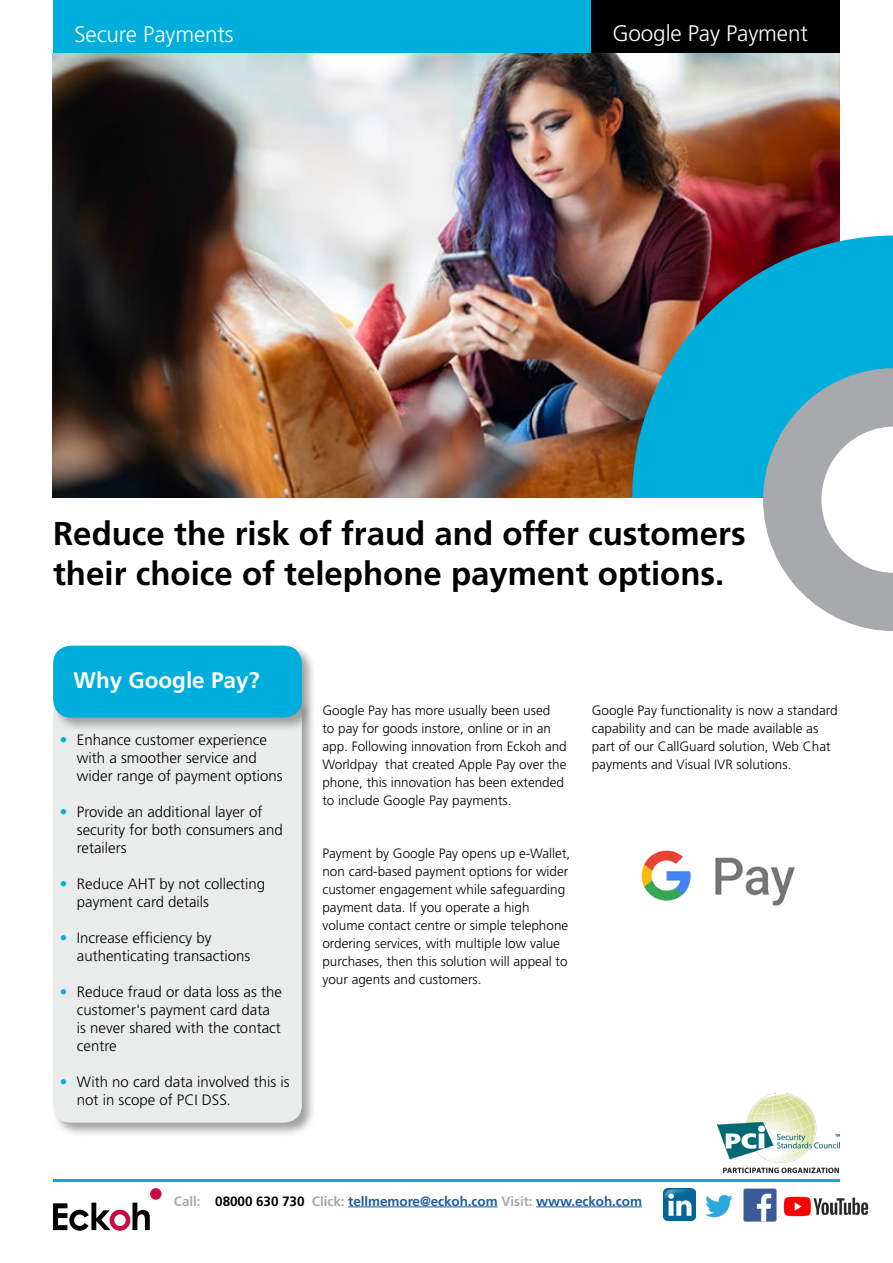
<style>
.page{position:relative;width:893px;height:1263px;background:#fff}
.page>*{position:absolute;margin:0;border:0;box-sizing:border-box;transform-origin:0 0}
.t1{font:700 33px/39.6px "Frutiger LT Std";color:#000}
.t2{font:300 22.5px "Frutiger LT Std";letter-spacing:-.005em;color:#fff}
.t3{font:700 22.5px "Frutiger LT Std";color:#fff}
.t4{font:300 15px/18px "Frutiger LT Std";color:#000}
.t5{font:300 13.5px/18px "Frutiger LT Std";color:#000}
.t6{font:700 13.5px "Frutiger LT Std";letter-spacing:-.005em;color:#215e9e}
.s1{color:#00aedb}
.s2{color:#a7a9ac}
.s3{color:#000}
</style>
<div class="page">
<hr style="left:53px;top:1179px;width:786px;height:3px;background:#00aedb">
<svg style="left:53px;top:1203px;width:97px;height:28px"></svg>
<div style="left:150px;top:1188px;width:12px;height:12px;background:#c60c46;border-radius:50%"></div>
<img style="left:663px;top:1188px;width:32px;height:33px">
<img style="left:705px;top:1194px;width:28px;height:24px">
<img style="left:783px;top:1196px;width:86px;height:21px">
<img style="left:743px;top:1188px;width:33px;height:34px">
<hr style="left:348px;top:1206px;width:150px;height:1px;background:#215e9e">
<hr style="left:536px;top:1206px;width:106px;height:1px;background:#215e9e">
<div style="left:591px;top:0;width:249px;height:53px;background:#000"></div>
<div style="left:53px;top:0;width:538px;height:53px;background:#00aedb"></div>
<div style="left:51px;top:696px;width:265px;height:441px;background:#828383;opacity:.75"></div>
<div style="left:53px;top:698px;width:249px;height:425px;background:#eaeceb;border-radius:18px"></div>
<div style="left:51px;top:644px;width:265px;height:88px;background:#828383;opacity:.75"></div>
<div style="left:53px;top:646px;width:249px;height:72px;background:#00aedb;border-radius:18px"></div>
<img style="left:718px;top:1093px;width:122px;height:79px">
<img style="left:52px;top:53px;width:788px;height:445px">
<svg style="left:632px;top:235px;width:261px;height:263px;background:#2188a7"></svg>
<svg style="left:763px;top:368px;width:130px;height:263px"></svg>
<img style="left:641px;top:850px;width:154px;height:56px">
<h2 class="t2" style="left:74px;top:21px;width:161px">Secure Payments</h2>
<h2 class="t2" style="left:612px;top:21px;width:197px">Google Pay Payment</h2>
<h1 class="t1" style="left:53px;top:514px;width:694px">Reduce the risk of fraud and offer customers their choice of telephone payment options.</h1>
<h2 class="t3" style="left:74px;top:667px;width:188px">Why Google Pay?</h2>
<p class="t4" style="left:77px;top:731px;width:207px;text-indent:-17px"><span class="s1">•</span> Enhance customer experience with a smoother service and wider range of payment options</p>
<p class="t4" style="left:77px;top:803px;width:207px;text-indent:-17px"><span class="s1">•</span> Provide an additional layer of security for both consumers and retailers</p>
<p class="t4" style="left:77px;top:875px;width:190px;text-indent:-17px"><span class="s1">•</span> Reduce AHT by not collecting payment card details</p>
<p class="t4" style="left:77px;top:929px;width:175px;text-indent:-17px"><span class="s1">•</span> Increase efficiency by authenticating transactions</p>
<p class="t4" style="left:77px;top:983px;width:207px;text-indent:-17px"><span class="s1">•</span> Reduce fraud or data loss as the customer's payment card data is never shared with the contact centre</p>
<p class="t4" style="left:77px;top:1073px;width:214px;text-indent:-17px"><span class="s1">•</span> With no card data involved this is not in scope of PCI DSS.</p>
<p class="t5" style="left:322px;top:702px;width:246px">Google Pay has more usually been used<br>to pay for goods instore, online or in an app. Following innovation from Eckoh and Worldpay that created Apple Pay over the phone, this innovation has been extended to include Google Pay payments.</p>
<p class="t5" style="left:322px;top:845px;width:249px">Payment by Google Pay opens up e-Wallet, non card-based payment options for wider customer engagement while safeguarding payment data. If you operate a high volume contact centre or simple telephone ordering services, with multiple low value purchases, then this solution will appeal to your agents and customers.</p>
<p class="t5" style="left:592px;top:702px;width:247px">Google Pay functionality is now a standard capability and can be made available as part of our CallGuard solution, Web Chat payments and Visual IVR solutions.</p>
<p class="t6" style="left:174px;top:1193px;width:470px"><span class="s2">Call:</span> <span class="s3">08000 630 730</span> <span class="s2">Click:</span> tellmemore@eckoh.com <span class="s2">Visit:</span> www.eckoh.com</p>
</div>
